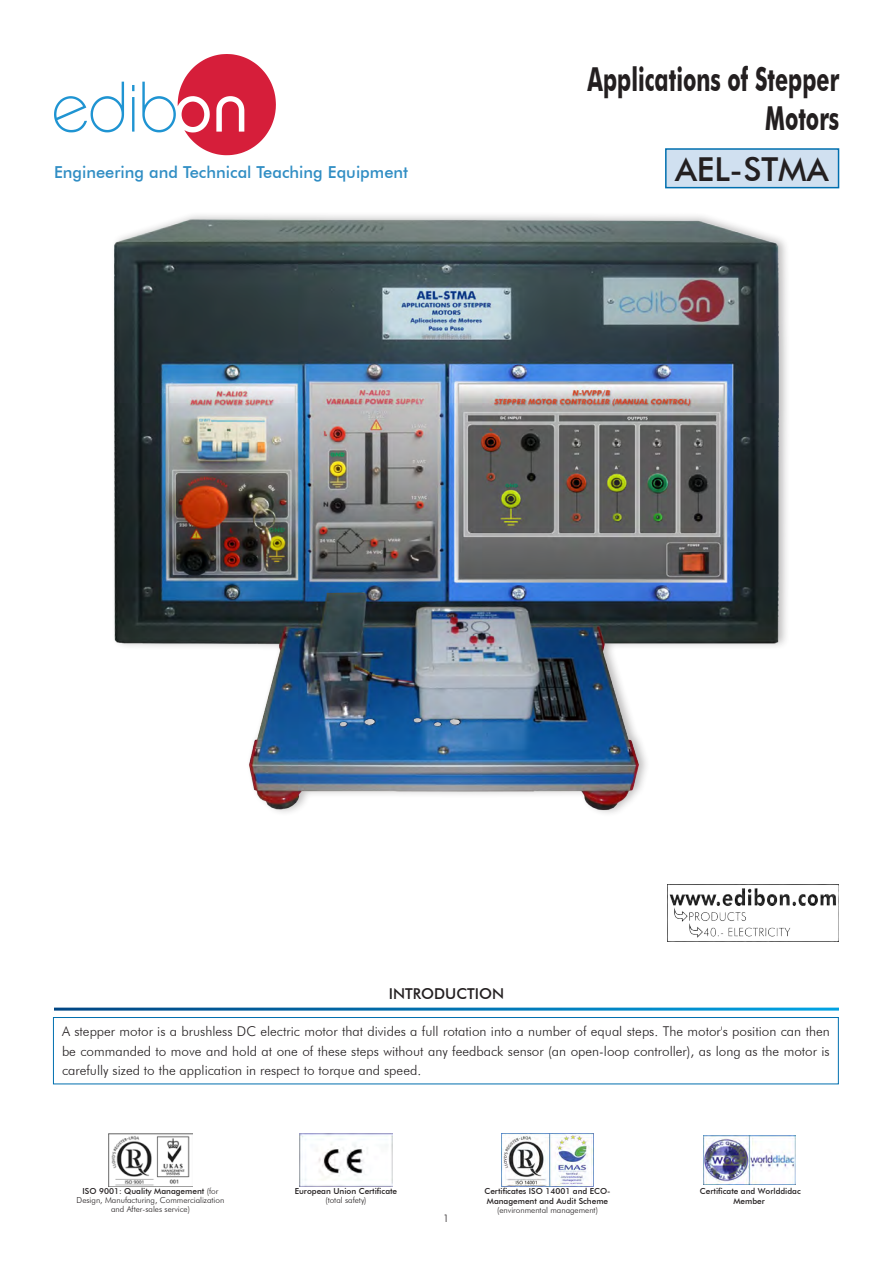
<style>
.page{position:relative;width:893px;height:1263px;background:#fff}
.page>*{position:absolute;margin:0;border:0;box-sizing:border-box;transform-origin:0 0}
.t1{font:700 33px "Futura BT";color:#231f20;scale:.65 1}
.t2{font:500 33px "Futura BT";color:#231f20}
.t3{font:500 16.5px "Futura BT";color:#318ec4}
.LINEAS{font:500 15px "Futura BT";color:#231f20}
.t4{font:300 13.5px/19.5px "Futura BT";color:#231f20;text-align:justify}
.t5{font:300 10.5px "Futura BT";color:#231f20}
.t6{font:500 8.25px/9.9px "Futura BT";color:#231f20;text-align:center}
.t7{font:300 8.25px/9px "Futura BT";color:#231f20;text-align:center}
.s1{font-weight:500}
.s2{font-weight:300}
</style>
<div class="page">
<svg style="left:54px;top:82px;width:70px;height:50px"></svg>
<svg style="left:132px;top:85px;width:2px;height:47px"></svg>
<svg style="left:142px;top:54px;width:134px;height:101px"></svg>
<img style="left:668px;top:885px;width:171px;height:57px">
<div style="left:666px;top:149px;width:172px;height:39px;background:#d0e0f0"></div>
<div style="left:665px;top:148px;width:174px;height:40px;border:2px solid #006faf"></div>
<img style="left:703px;top:1135px;width:92px;height:49px">
<img style="left:501px;top:1133px;width:93px;height:53px">
<img style="left:300px;top:1133px;width:92px;height:53px">
<img style="left:109px;top:1133px;width:83px;height:54px">
<div style="left:53px;top:1017px;width:785px;height:67px;border:1px solid #006faf"></div>
<div style="left:110px;top:211px;width:680px;height:607px;background:#231f20;opacity:.3"></div>
<img style="left:114px;top:219px;width:664px;height:599px">
<p class="t1" style="left:588px;top:59px;width:389px">Applications of Stepper</p>
<p class="t1" style="left:765px;top:99px;width:116px">Motors</p>
<p class="t3" style="left:54px;top:162px;width:356px">Engineering and Technical Teaching Equipment</p>
<p class="t2" style="left:675px;top:149px;width:155px">AEL-STMA</p>
<p class="LINEAS" style="left:389px;top:985px;width:117px">INTRODUCTION</p>
<p class="t4" style="left:62px;top:1022px;width:769px">A stepper motor is a brushless DC electric motor that divides a full rotation into a number of equal steps. The motor's position can then be commanded to move and hold at one of these steps without any feedback sensor (an open-loop controller), as long as the motor is carefully sized to the application in respect to torque and speed.</p>
<p class="t7" style="left:77px;top:1186px;width:149px"><span class="s1">ISO 9001: Quality Management</span> (for<br>Design, Manufacturing, Commercialization and After-sales service)</p>
<p class="t6" style="left:295px;top:1186px;width:104px;line-height:9px">European Union Certificate <span class="s2">(total safety)</span></p>
<p class="t6" style="left:484px;top:1186px;width:128px;text-align:left">Certificates ISO 14001 and ECO-<br>Management and Audit Scheme</p>
<p class="t7" style="left:497px;top:1205px;width:102px">(environmental management)</p>
<p class="t5" style="left:443px;top:1211px;width:8px">1</p>
<p class="t6" style="left:700px;top:1186px;width:102px">Certificate and Worlddidac<br>Member</p>
</div>
